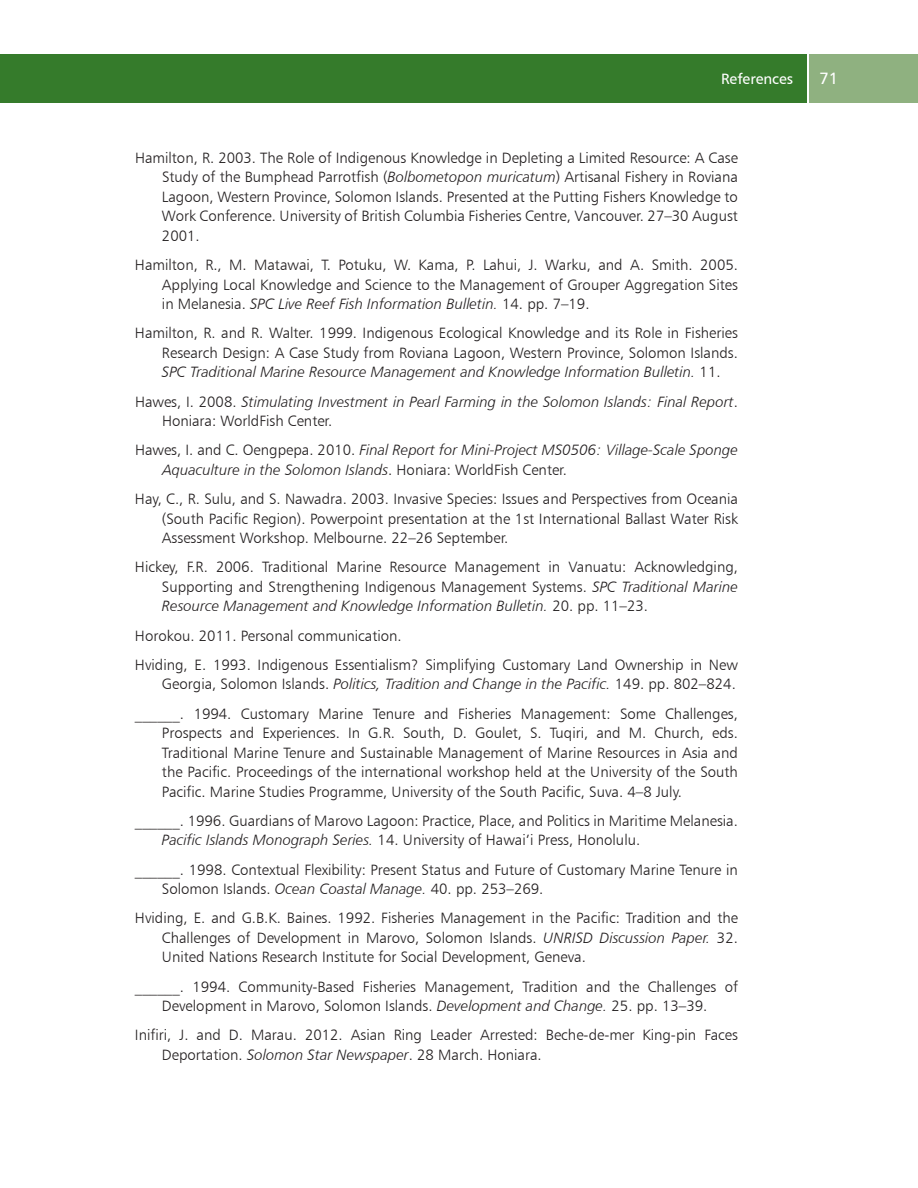
<style>
.page{position:relative;width:918px;height:1188px;background:#fff}
.page>*{position:absolute;margin:0;border:0;box-sizing:border-box;transform-origin:0 0}
.t1{font:16.5px "Humanist 777 BT Roman B";color:#fff}
.t2{font:15px/19.5px "Humanist 777 BT Light B";color:#231f20;text-align:justify}
.t3{font:15px/29.2px "Humanist 777 BT Light Italic B";color:#231f20}
.t4{font:15px "Humanist 777 BT Roman B";color:#fff}
.s1{font-family:"Humanist 777 BT Light Italic B"}
.s2{font-family:"Humanist 777 BT Light B"}
</style>
<div class="page">
<div style="left:0;top:54px;width:807px;height:48px;background:#357b2b"></div>
<div style="left:809px;top:54px;width:109px;height:48px;background:#8fb180"></div>
<p class="t4" style="left:721px;top:69px;width:74px">References</p>
<p class="t1" style="left:819px;top:68px;width:20px">71</p>
<p class="t2" style="left:162px;top:148px;width:578px;text-indent:-27px">Hamilton, R. 2003. The Role of Indigenous Knowledge in Depleting a Limited Resource: A Case Study of the Bumphead Parrotfish (<span class="s1">Bolbometopon muricatum</span>) Artisanal Fishery in Roviana Lagoon, Western Province, Solomon Islands. Presented at the Putting Fishers Knowledge to Work Conference. University of British Columbia Fisheries Centre, Vancouver. 27–30 August 2001.</p>
<p class="t2" style="left:135px;top:255px;width:605px;text-align:right">Hamilton, R., M. Matawai, T. Potuku, W. Kama, P. Lahui, J. Warku, and A. Smith. 2005.<br>Applying Local Knowledge and Science to the Management of Grouper Aggregation Sites</p>
<p class="t3" style="left:162px;top:289px;width:429px"><span class="s2">in Melanesia.</span> SPC Live Reef Fish Information Bulletin. <span class="s2">14. pp. 7–19.</span></p>
<p class="t2" style="left:135px;top:323px;width:605px;text-align:right">Hamilton, R. and R. Walter. 1999. Indigenous Ecological Knowledge and its Role in Fisheries<br>Research Design: A Case Study from Roviana Lagoon, Western Province, Solomon Islands.</p>
<p class="t3" style="left:135px;top:357px;width:604px;text-indent:27px">SPC Traditional Marine Resource Management and Knowledge Information Bulletin. <span class="s2">11.<br>Hawes, I. 2008.</span> Stimulating Investment in Pearl Farming in the Solomon Islands: Final Report<span class="s2">.</span></p>
<p class="t2" style="left:162px;top:411px;width:172px">Honiara: WorldFish Center.</p>
<p class="t3" style="left:162px;top:440px;width:577px;line-height:19.5px;text-indent:-27px"><span class="s2">Hawes, I. and C. Oengpepa. 2010.</span> Final Report for Mini-Project MS0506: Village-Scale Sponge<br>Aquaculture in the Solomon Islands<span class="s2">. Honiara: WorldFish Center.</span></p>
<p class="t2" style="left:162px;top:489px;width:578px;text-indent:-27px">Hay, C., R. Sulu, and S. Nawadra. 2003. Invasive Species: Issues and Perspectives from Oceania (South Pacific Region). Powerpoint presentation at the 1st International Ballast Water Risk Assessment Workshop. Melbourne. 22–26 September.</p>
<p class="t2" style="left:135px;top:557px;width:605px;text-align:right">Hickey, F.R. 2006. Traditional Marine Resource Management in Vanuatu: Acknowledging,<br>Supporting and Strengthening Indigenous Management Systems. <span class="s1">SPC Traditional Marine</span></p>
<p class="t3" style="left:162px;top:591px;width:488px">Resource Management and Knowledge Information Bulletin. <span class="s2">20. pp. 11–23.</span></p>
<p class="t2" style="left:135px;top:621px;width:604px;line-height:29.2px">Horokou. 2011. Personal communication.<br>Hviding, E. 1993. Indigenous Essentialism? Simplifying Customary Land Ownership in New</p>
<p class="t3" style="left:162px;top:669px;width:575px"><span class="s2">Georgia, Solomon Islands.</span> Politics, Tradition and Change in the Pacific. <span class="s2">149. pp. 802–824.</span></p>
<p class="t2" style="left:162px;top:703px;width:578px;text-indent:-27px">______. 1994. Customary Marine Tenure and Fisheries Management: Some Challenges, Prospects and Experiences. In G.R. South, D. Goulet, S. Tuqiri, and M. Church, eds.<br>Traditional Marine Tenure and Sustainable Management of Marine Resources in Asia and the Pacific. Proceedings of the international workshop held at the University of the South Pacific. Marine Studies Programme, University of the South Pacific, Suva. 4–8 July.</p>
<p class="t2" style="left:162px;top:811px;width:577px;text-indent:-27px">______. 1996. Guardians of Marovo Lagoon: Practice, Place, and Politics in Maritime Melanesia.<br><span class="s1">Pacific Islands Monograph Series.</span> 14. University of Hawai’i Press, Honolulu.</p>
<p class="t2" style="left:162px;top:859px;width:578px;text-indent:-27px">______. 1998. Contextual Flexibility: Present Status and Future of Customary Marine Tenure in<br>Solomon Islands. <span class="s1">Ocean Coastal Manage.</span> 40. pp. 253–269.</p>
<p class="t2" style="left:162px;top:908px;width:578px;text-indent:-27px">Hviding, E. and G.B.K. Baines. 1992. Fisheries Management in the Pacific: Tradition and the Challenges of Development in Marovo, Solomon Islands. <span class="s1">UNRISD Discussion Paper.</span> 32.<br>United Nations Research Institute for Social Development, Geneva.</p>
<p class="t2" style="left:135px;top:976px;width:604px;text-align:center">______. 1994. Community-Based Fisheries Management, Tradition and the Challenges of<br>Development in Marovo, Solomon Islands. <span class="s1">Development and Change.</span> 25. pp. 13–39.</p>
<p class="t2" style="left:162px;top:1025px;width:577px;text-indent:-27px">Inifiri, J. and D. Marau. 2012. Asian Ring Leader Arrested: Beche-de-mer King-pin Faces<br>Deportation. <span class="s1">Solomon Star Newspaper</span>. 28 March. Honiara.</p>
</div>
